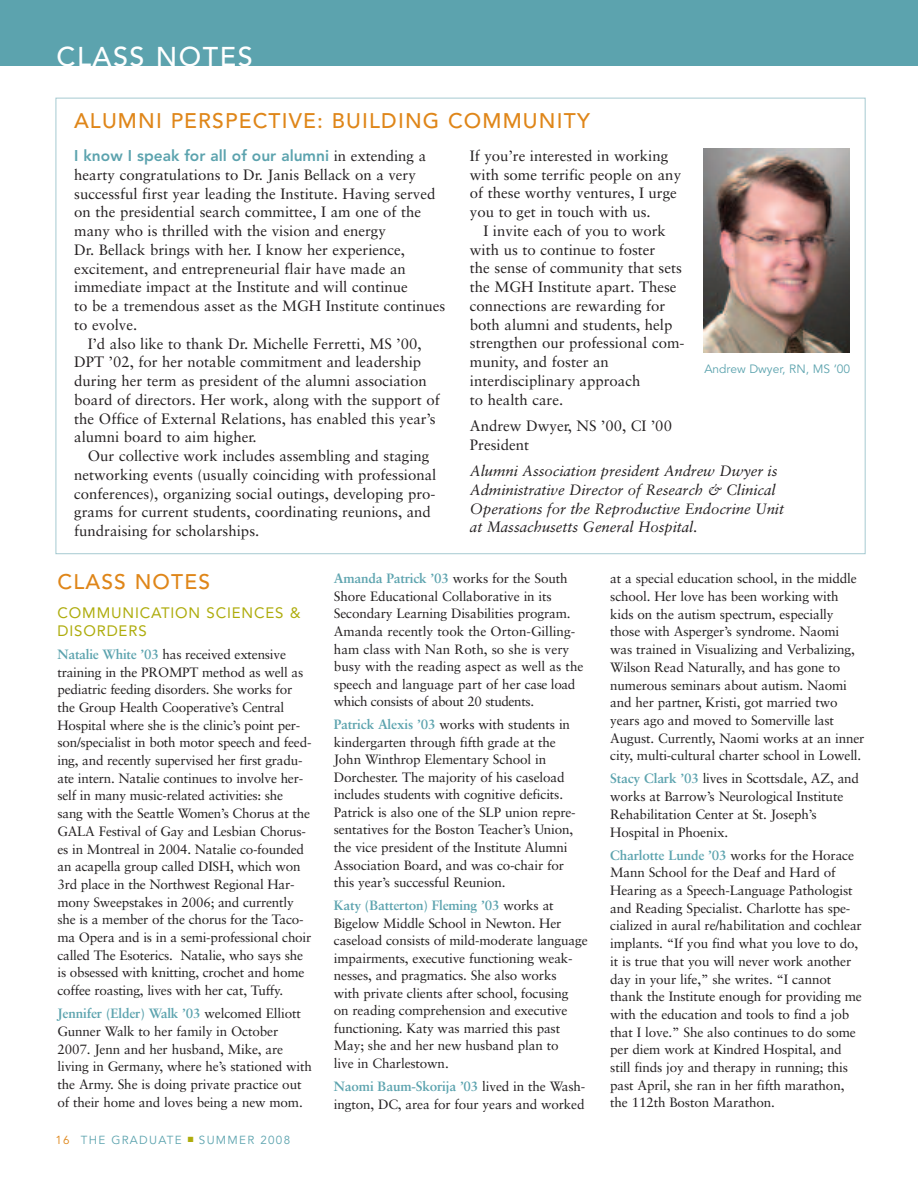
<style>
.page{position:relative;width:918px;height:1188px;background:#fff}
.page>*{position:absolute;margin:0;border:0;box-sizing:border-box;transform-origin:0 0}
.t1{font:500 27px "Avenir";letter-spacing:.055em;color:#fff}
.t2{font:500 21px "Avenir";letter-spacing:.055em;color:#df8619}
.t3{font:800 15.6px "Avenir";color:#5ca3ae}
.t4{font:15px/18.8px "Sabon";color:#231f20}
.t5{font:italic 15px/18.8px "Sabon";letter-spacing:-.005em;color:#231f20}
.t6{font:15px/18px "Avenir";letter-spacing:.055em;color:#aeac0c}
.t7{font:13.5px/17.7px "Sabon";letter-spacing:-.01em;color:#231f20}
.t8{font:12px "Avenir";color:#5ca3ae}
.t9{font:11.7px "Avenir";letter-spacing:.11em;color:#5ca3ae}
.s1{font-family:"Sabon";font-weight:400;font-size:15px;color:#231f20}
.s2{font-weight:700;color:#5ca3ae}
.s3{color:#df8619}
</style>
<div class="page">
<div style="left:0;top:0;width:918px;height:66px;background:#5ca3ae"></div>
<img style="left:704px;top:148px;width:145px;height:204px">
<h1 class="t1" style="left:57px;top:46px;width:198px">CLASS NOTES</h1>
<h2 class="t2" style="left:74px;top:112px;width:517px">ALUMNI PERSPECTIVE: BUILDING COMMUNITY</h2>
<p class="t3" style="left:74px;top:149px;width:353px">I know I speak for all of our alumni <span class="s1">in extending a</span></p>
<p class="t4" style="left:74px;top:167px;width:343px">hearty congratulations to Dr. Janis Bellack on a very</p>
<p class="t4" style="left:74px;top:185px;width:363px">successful first year leading the Institute. Having served</p>
<p class="t4" style="left:74px;top:204px;width:348px">on the presidential search committee, I am one of the</p>
<p class="t4" style="left:74px;top:223px;width:313px">many who is thrilled with the vision and energy</p>
<p class="t4" style="left:74px;top:242px;width:332px">Dr. Bellack brings with her. I know her experience,</p>
<p class="t4" style="left:74px;top:260px;width:333px">excitement, and entrepreneurial flair have made an</p>
<p class="t4" style="left:74px;top:279px;width:335px">immediate impact at the Institute and will continue</p>
<p class="t4" style="left:74px;top:298px;width:373px">to be a tremendous asset as the MGH Institute continues</p>
<p class="t4" style="left:74px;top:317px;width:64px">to evolve.</p>
<p class="t4" style="left:88px;top:335px;width:335px">I’d also like to thank Dr. Michelle Ferretti, MS ’00,</p>
<p class="t4" style="left:74px;top:354px;width:348px">DPT ’02, for her notable commitment and leadership</p>
<p class="t4" style="left:74px;top:373px;width:354px">during her term as president of the alumni association</p>
<p class="t4" style="left:74px;top:392px;width:367px">board of directors. Her work, along with the support of</p>
<p class="t4" style="left:74px;top:410px;width:363px">the Office of External Relations, has enabled this year’s</p>
<p class="t4" style="left:74px;top:429px;width:184px">alumni board to aim higher.</p>
<p class="t4" style="left:88px;top:448px;width:343px">Our collective work includes assembling and staging</p>
<p class="t4" style="left:74px;top:467px;width:364px">networking events (usually coinciding with professional</p>
<p class="t4" style="left:74px;top:485px;width:363px">conferences), organizing social outings, developing pro-</p>
<p class="t4" style="left:74px;top:504px;width:358px">grams for current students, coordinating reunions, and</p>
<p class="t4" style="left:74px;top:523px;width:187px">fundraising for scholarships.</p>
<p class="t4" style="left:470px;top:148px;width:213px">If you’re interested in working with some terrific people on any of these worthy ventures, I urge you to get in touch with us.</p>
<p class="t4" style="left:470px;top:223px;width:216px;text-indent:14px">I invite each of you to work with us to continue to foster<br>the sense of community that sets the MGH Institute apart. These connections are rewarding for both alumni and students, help strengthen our professional com&shy;munity, and foster an interdisciplinary approach<br>to health care.</p>
<p class="t4" style="left:470px;top:418px;width:204px">Andrew Dwyer, NS ’00, CI ’00<br>President</p>
<p class="t5" style="left:470px;top:463px;width:316px">Alumni Association president Andrew Dwyer is Administrative Director of Research &amp; Clinical Operations for the Reproductive Endocrine Unit at Massachusetts General Hospital.</p>
<p class="t8" style="left:704px;top:364px;width:147px">Andrew Dwyer, RN, MS ‘00</p>
<h2 class="t2" style="left:57px;top:573px;width:154px">CLASS NOTES</h2>
<p class="t6" style="left:57px;top:605px;width:245px">COMMUNICATION SCIENCES &amp;<br>DISORDERS</p>
<p class="t7" style="left:57px;top:646px;width:256px"><span class="s2">Natalie White ’03</span> has received extensive training in the PROMPT method as well as pediatric feeding disorders. She works for the Group Health Cooperative’s Central Hospital where she is the clinic’s point per&shy;son/specialist in both motor speech and feed&shy;ing, and recently supervised her first gradu&shy;ate intern. Natalie continues to involve her&shy;self in many music-related activities: she sang with the Seattle Women’s Chorus at the GALA Festival of Gay and Lesbian Chorus&shy;es in Montreal in 2004. Natalie co-founded an acapella group called DISH, which won 3rd place in the Northwest Regional Har&shy;mony Sweepstakes in 2006; and currently she is a member of the chorus for the Taco&shy;ma Opera and is in a semi-professional choir called The Esoterics. Natalie, who says she is obsessed with knitting, crochet and home coffee roasting, lives with her cat, Tuffy.</p>
<p class="t7" style="left:57px;top:1006px;width:256px"><span class="s2">Jennifer (Elder) Walk ’03</span> welcomed Elliott Gunner Walk to her family in October 2007. Jenn and her husband, Mike, are living in Germany, where he’s stationed with the Army. She is doing private practice out of their home and loves being a new mom.</p>
<p class="t9" style="left:56px;top:1135px;width:236px"><span class="s3">16</span> THE GRADUATE <sup>■</sup> SUMMER 2008</p>
<p class="t7" style="left:334px;top:571px;width:251px"><span class="s2">Amanda Patrick ’03</span> works for the South Shore Educational Collaborative in its Secondary Learning Disabilities program.<br>Amanda recently took the Orton-Gilling&shy;ham class with Nan Roth, so she is very busy with the reading aspect as well as the speech and language part of her case load which consists of about 20 students.</p>
<p class="t7" style="left:334px;top:717px;width:243px"><span class="s2">Patrick Alexis ’03</span> works with students in kindergarten through fifth grade at the John Winthrop Elementary School in Dorchester. The majority of his caseload includes students with cognitive deficits.<br>Patrick is also one of the SLP union repre&shy;sentatives for the Boston Teacher’s Union, the vice president of the Institute Alumni Association Board, and was co-chair for this year’s successful Reunion.</p>
<p class="t7" style="left:334px;top:898px;width:255px"><span class="s2">Katy (Batterton) Fleming ’03</span> works at Bigelow Middle School in Newton. Her caseload consists of mild-moderate language impairments, executive functioning weak&shy;nesses, and pragmatics. She also works<br>with private clients after school, focusing<br>on reading comprehension and executive functioning. Katy was married this past May; she and her new husband plan to<br>live in Charlestown.</p>
<p class="t7" style="left:334px;top:1079px;width:253px"><span class="s2">Naomi Baum-Skorija ’03</span> lived in the Wash&shy;ington, DC, area for four years and worked</p>
<p class="t7" style="left:610px;top:571px;width:256px">at a special education school, in the middle school. Her love has been working with kids on the autism spectrum, especially those with Asperger’s syndrome. Naomi was trained in Visualizing and Verbalizing, Wilson Read Naturally, and has gone to numerous seminars about autism. Naomi and her partner, Kristi, got married two years ago and moved to Somerville last August. Currently, Naomi works at an inner city, multi-cultural charter school in Lowell.</p>
<p class="t7" style="left:610px;top:771px;width:250px"><span class="s2">Stacy Clark ’03</span> lives in Scottsdale, AZ, and works at Barrow’s Neurological Institute Rehabilitation Center at St. Joseph’s Hospital in Phoenix.</p>
<p class="t7" style="left:610px;top:847px;width:253px"><span class="s2">Charlotte Lunde ’03</span> works for the Horace Mann School for the Deaf and Hard of Hearing as a Speech-Language Pathologist and Reading Specialist. Charlotte has spe&shy;cialized in aural re/habilitation and cochlear implants. “If you find what you love to do, it is true that you will never work another day in your life,” she writes. “I cannot thank the Institute enough for providing me with the education and tools to find a job that I love.” She also continues to do some per diem work at Kindred Hospital, and still finds joy and therapy in running; this past April, she ran in her fifth marathon, the 112th Boston Marathon.</p>
</div>
